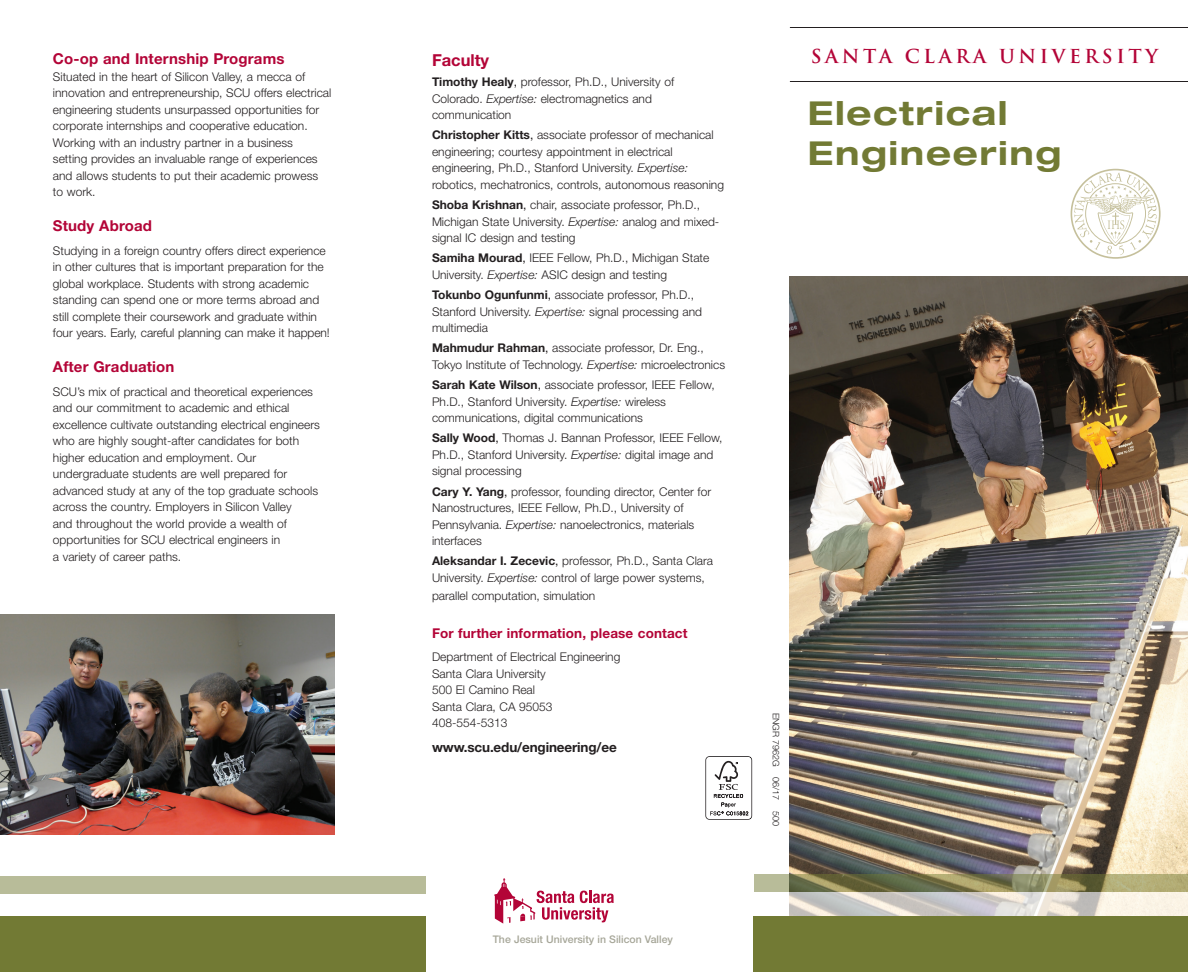
<style>
.page{position:relative;width:1188px;height:972px;background:#fff}
.page>*{position:absolute;margin:0;border:0;box-sizing:border-box;transform-origin:0 0}
._3panel_front_01__he{font:700 expanded 33px/39.6px "Helvetica Neue";letter-spacing:.05em;color:#727a34}
.t1{font:700 18.75px "Trajan Pro";letter-spacing:.19em;color:#b30437}
._3panel_back_02__bod{font:700 16.5px "Helvetica Neue";color:#b30437}
._3panel_int_02__head{font:700 15px "Helvetica Neue";letter-spacing:.01em;color:#b30437}
._3panel_back_02__bod-2{font:700 15px "Helvetica Neue";letter-spacing:.01em;color:#b30437}
._3panel_back_01__hea{font:700 13.5px "Helvetica Neue";letter-spacing:.01em;color:#b30437}
._3panel_back_02__bod-3{font:700 13.5px "Helvetica Neue";letter-spacing:-.01em;color:#231f20}
._3panel_back_02__bod-4{font:300 12px/16.5px "Helvetica Neue";color:#231f20}
._3panel_back_03__inf{font:300 12px "Helvetica Neue";color:#231f20}
.t2{font:500 10.5px "Helvetica Neue";color:#a6a698}
.t3{font:300 9px "Helvetica Neue";color:#231f20}
.s1{font-weight:700}
.s2{font-weight:400}
.s3{font-style:italic}
</style>
<div class="page">
<img style="left:790px;top:276px;width:398px;height:598px">
<svg style="left:789px;top:892px;width:399px;height:24px;background:#dcd8d2"></svg>
<svg style="left:754px;top:874px;width:434px;height:18px;background:#8a895d"></svg>
<div style="left:0;top:916px;width:426px;height:56px;background:#727a34"></div>
<svg style="left:494px;top:878px;width:120px;height:46px"></svg>
<hr style="left:790px;top:27px;width:398px;height:1px;background:#231f20">
<hr style="left:790px;top:81px;width:398px;height:1px;background:#231f20">
<svg style="left:1071px;top:169px;width:90px;height:90px"></svg>
<div style="left:754px;top:916px;width:434px;height:56px;background:#727a34"></div>
<div style="left:0;top:876px;width:426px;height:18px;background:#b8bc99"></div>
<img style="left:0;top:614px;width:334px;height:221px">
<svg style="left:705px;top:756px;width:47px;height:64px"></svg>
<p class="_3panel_int_02__head" style="left:53px;top:50px;width:233px">Co-op and Internship Programs</p>
<p class="_3panel_back_02__bod-4" style="left:53px;top:68px;width:280px">Situated in the heart of Silicon Valley, a mecca of innovation and entrepreneurship, SCU offers electrical engineering students unsurpassed opportunities for corporate internships and cooperative education.<br>Working with an industry partner in a business<br>setting provides an invaluable range of experiences and allows students to put their academic prowess to work.</p>
<p class="_3panel_back_02__bod-2" style="left:53px;top:217px;width:101px">Study Abroad</p>
<p class="_3panel_back_02__bod-4" style="left:53px;top:242px;width:278px">Studying in a foreign country offers direct experience in other cultures that is important preparation for the global workplace. Students with strong academic standing can spend one or more terms abroad and still complete their coursework and graduate within four years. Early, careful planning can make it happen!</p>
<p class="_3panel_back_02__bod-2" style="left:53px;top:358px;width:123px">After Graduation</p>
<p class="_3panel_back_02__bod-4" style="left:53px;top:383px;width:268px">SCU’s mix of practical and theoretical experiences and our commitment to academic and ethical excellence cultivate outstanding electrical engineers who are highly sought-after candidates for both higher education and employment. Our undergraduate students are well prepared for advanced study at any of the top graduate schools across the country. Employers in Silicon Valley<br>and throughout the world provide a wealth of opportunities for SCU electrical engineers in<br>a variety of career paths.</p>
<p class="_3panel_back_02__bod" style="left:432px;top:50px;width:59px">Faculty</p>
<p class="_3panel_back_02__bod-4" style="left:432px;top:73px;width:244px"><span class="s1">Timothy Healy</span><span class="s2">,</span> professor, Ph.D., University of<br>Colorado. <span class="s3">Expertise:</span> electromagnetics and communication</p>
<p class="_3panel_back_02__bod-4" style="left:432px;top:127px;width:294px"><span class="s1">Christopher Kitts</span><span class="s2">,</span> associate professor of mechanical engineering; courtesy appointment in electrical engineering, Ph.D., Stanford University. <span class="s3">Expertise: </span>robotics, mechatronics, controls, autonomous reasoning</p>
<p class="_3panel_back_02__bod-4" style="left:432px;top:196px;width:289px"><span class="s1">Shoba Krishnan</span><span class="s2">,</span> chair, associate professor, Ph.D.,<br>Michigan State University. <span class="s3">Expertise:</span> analog and mixed&shy;signal IC design and testing</p>
<p class="_3panel_back_02__bod-4" style="left:432px;top:250px;width:279px"><span class="s1">Samiha Mourad</span><span class="s2">,</span> IEEE Fellow, Ph.D., Michigan State<br>University. <span class="s3">Expertise:</span> ASIC design and testing</p>
<p class="_3panel_back_02__bod-4" style="left:432px;top:286px;width:272px"><span class="s1">Tokunbo Ogunfunmi</span><span class="s2">,</span> associate professor, Ph.D.,<br>Stanford University. <span class="s3">Expertise:</span> signal processing and multimedia</p>
<p class="_3panel_back_02__bod-4" style="left:432px;top:340px;width:295px"><span class="s1">Mahmudur Rahman</span><span class="s2">,</span> associate professor, Dr. Eng.,<br>Tokyo Institute of Technology. <span class="s3">Expertise:</span> microelectronics</p>
<p class="_3panel_back_02__bod-4" style="left:432px;top:376px;width:284px"><span class="s1">Sarah Kate Wilson</span><span class="s2">,</span> associate professor, IEEE Fellow,<br>Ph.D., Stanford University. <span class="s3">Expertise:</span> wireless communications, digital communications</p>
<p class="_3panel_back_02__bod-4" style="left:432px;top:430px;width:292px"><span class="s1">Sally Wood</span><span class="s2">,</span> Thomas J. Bannan Professor, IEEE Fellow,<br>Ph.D., Stanford University. <span class="s3">Expertise:</span> digital image and signal processing</p>
<p class="_3panel_back_02__bod-4" style="left:432px;top:483px;width:281px"><span class="s1">Cary Y. Yang</span><span class="s2">,</span> professor, founding director, Center for Nanostructures, IEEE Fellow, Ph.D., University of Pennsylvania. <span class="s3">Expertise:</span> nanoelectronics, materials interfaces</p>
<p class="_3panel_back_02__bod-4" style="left:432px;top:553px;width:283px"><span class="s1">Aleksandar I. Zecevic</span><span class="s2">,</span> professor, Ph.D., Santa Clara<br>University. <span class="s3">Expertise:</span> control of large power systems,</p>
<p class="_3panel_back_02__bod-4" style="left:432px;top:587px;width:165px">parallel computation, simulation</p>
<p class="_3panel_back_01__hea" style="left:432px;top:625px;width:257px">For further information, please contact</p>
<p class="_3panel_back_03__inf" style="left:432px;top:650px;width:190px">Department of Electrical Engineering</p>
<p class="_3panel_back_03__inf" style="left:432px;top:666px;width:115px">Santa Clara University</p>
<p class="_3panel_back_03__inf" style="left:432px;top:683px;width:105px">500 El Camino Real</p>
<p class="_3panel_back_03__inf" style="left:432px;top:699px;width:122px">Santa Clara, CA 95053</p>
<p class="_3panel_back_03__inf" style="left:432px;top:716px;width:77px">408-554-5313</p>
<p class="_3panel_back_02__bod-3" style="left:432px;top:739px;width:186px">www.scu.edu/engineering/ee</p>
<p class="t2" style="left:493px;top:933px;width:182px">The Jesuit University in Silicon Valley</p>
<p class="t1" style="left:811px;top:44px;width:349px">SANTA CLARA UNIVERSITY</p>
<p class="_3panel_front_01__he" style="left:808px;top:93px;width:255px">Electrical<br>Engineering</p>
<p class="t3" style="left:782px;top:713px;width:115px;rotate:90deg">ENGR 7962G 06/17 500</p>
</div>
